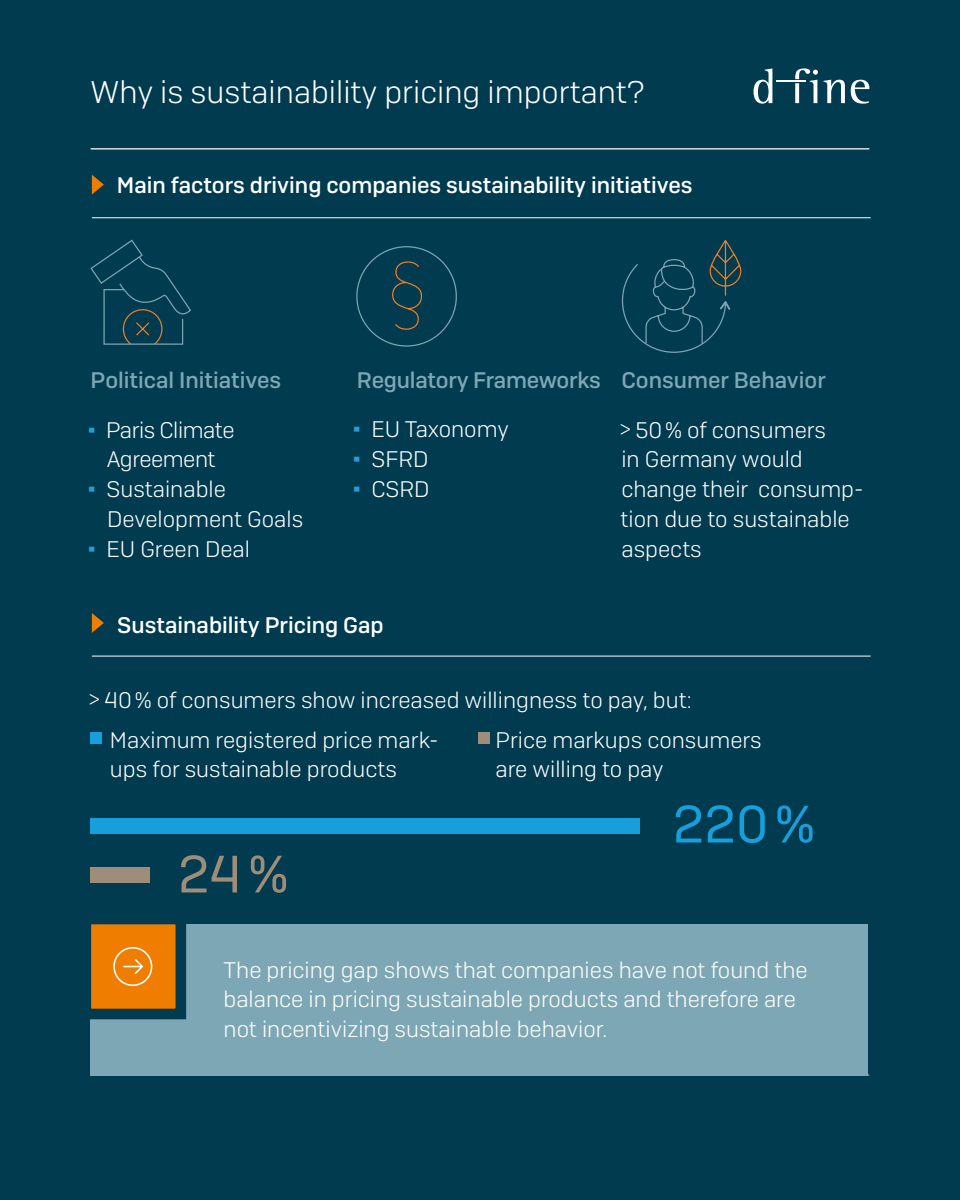
<style>
.page{position:relative;width:960px;height:1200px;background:#003b4f}
.page>*{position:absolute;margin:0;border:0;box-sizing:border-box;transform-origin:0 0}
.t1{font:52.5px "Camber";color:#169fdb}
.t2{font:52.5px "Camber";color:#9e8d79}
.t3{font:31.25px "Camber Lg";color:#fff}
.t4{font:22.5px/30px "Camber Lg";color:#fff}
.t5{font:500 22.5px "Camber";color:#fff}
.t6{font:500 22.5px "Camber";color:#7da7b4}
.t7{font:22.5px/30px "Camber Lg";letter-spacing:-.02em;color:#fff;text-align:center}
.s1{font-family:"Camber";font-weight:700;color:#299cd6}
.s2{font-size:20px}
</style>
<div class="page">
<hr style="left:91px;top:148px;width:778px;height:1px;background:#fff">
<svg style="left:754px;top:68px;width:18px;height:36px"></svg>
<hr style="left:776px;top:81px;width:30px;height:1px;background:#fff">
<svg style="left:795px;top:68px;width:74px;height:36px"></svg>
<hr style="left:92px;top:217px;width:779px;height:1px;background:#fff">
<hr style="left:92px;top:656px;width:779px;height:1px;background:#fff">
<svg style="left:92px;top:175px;width:12px;height:20px"></svg>
<svg style="left:92px;top:613px;width:12px;height:20px"></svg>
<div style="left:91px;top:924px;width:777px;height:152px;background:#7da7b4"></div>
<svg style="left:392px;top:261px;width:31px;height:69px"></svg>
<svg style="left:621px;top:239px;width:121px;height:114px"></svg>
<svg style="left:90px;top:239px;width:101px;height:106px"></svg>
<div style="left:90px;top:818px;width:550px;height:16px;background:#169fdb"></div>
<div style="left:90px;top:867px;width:60px;height:15px;background:#9e8d79"></div>
<div style="left:90px;top:732px;width:11px;height:11px;background:#169fdb"></div>
<div style="left:478px;top:732px;width:11px;height:11px;background:#9e8d79"></div>
<svg style="left:90px;top:924px;width:97px;height:101px;background:#b67522"></svg>
<hr style="left:91px;top:1074px;width:778px;height:2px;background:#7da7b4">
<h2 class="t3" style="left:91px;top:73px;width:555px">Why is sustainability pricing important?</h2>
<p class="t5" style="left:117px;top:171px;width:577px">Main factors driving companies sustainability initiatives</p>
<p class="t6" style="left:91px;top:366px;width:192px">Political Initiatives</p>
<p class="t6" style="left:357px;top:366px;width:471px">Regulatory Frameworks Consumer Behavior</p>
<p class="t7" style="left:88px;top:414px;width:148px"><span class="s1">•</span> Paris Climate<br>Agreement</p>
<p class="t4" style="left:107px;top:474px;width:198px;text-indent:-19px"><span class="s1">•</span> Sustainable<br>Development Goals</p>
<p class="t4" style="left:88px;top:534px;width:164px"><span class="s1">•</span> EU Green Deal</p>
<p class="t4" style="left:353px;top:414px;width:158px"><span class="s1">•</span> EU Taxonomy</p>
<p class="t4" style="left:353px;top:444px;width:77px"><span class="s1">•</span> SFRD</p>
<p class="t4" style="left:353px;top:474px;width:78px"><span class="s1">•</span> CSRD</p>
<p class="t5" style="left:117px;top:611px;width:268px">Sustainability Pricing Gap</p>
<p class="t4" style="left:620px;top:414px;width:245px"><span class="s2">&gt;</span> 50% of consumers<br>in Germany would change their consump&shy;tion due to sustainable aspects</p>
<p class="t4" style="left:89px;top:684px;width:604px"><span class="s2">&gt;</span> 40% of consumers show increased willingness to pay, but:</p>
<p class="t4" style="left:110px;top:724px;width:330px">Maximum registered price mark&shy;ups for sustainable products</p>
<h1 class="t2" style="left:178px;top:843px;width:112px">24%</h1>
<p class="t4" style="left:496px;top:724px;width:268px">Price markups consumers are willing to pay</p>
<h1 class="t1" style="left:673px;top:793px;width:144px">220%</h1>
<p class="t4" style="left:224px;top:954px;width:586px">The pricing gap shows that companies have not found the balance in pricing sustainable products and therefore are not incentivizing sustainable behavior.</p>
</div>
